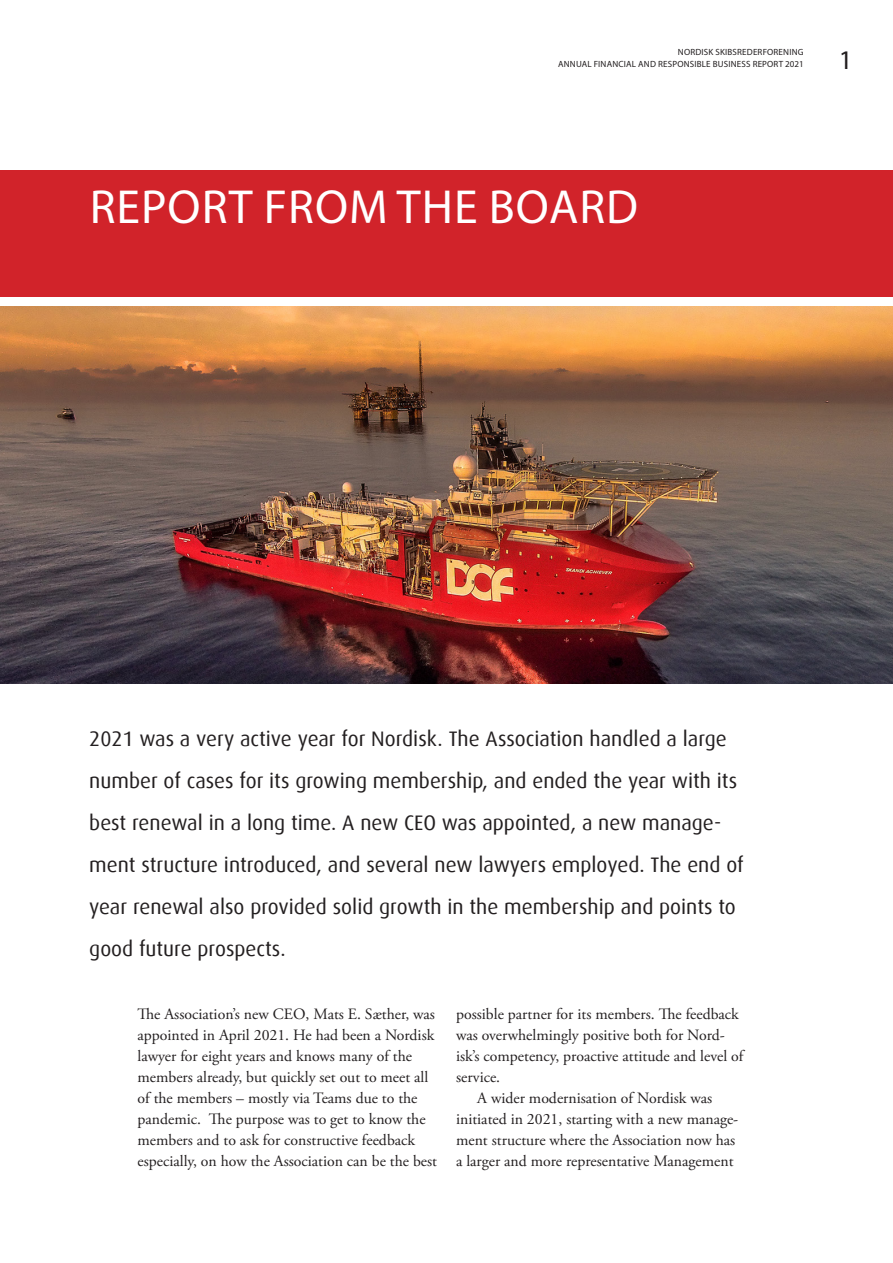
<style>
.page{position:relative;width:893px;height:1263px;background:#fff}
.page>*{position:absolute;margin:0;border:0;box-sizing:border-box;transform-origin:0 0}
._01-Tittel{font:48px "Myriad Pro";letter-spacing:.02em;color:#fff}
._00-Paginering{font:27px "Myriad Pro";color:#231f20}
._01-Ingress{font:21px/42px "Dax";color:#231f20}
._01-Brødtekst{font:15.75px/21px "Adobe Garamond Pro";color:#231f20}
._00-Dokumentinfo{font:9px "Myriad Pro";letter-spacing:.02em;color:#231f20}
</style>
<div class="page">
<img style="left:1px;top:307px;width:892px;height:376px">
<div style="left:0;top:170px;width:893px;height:127px;background:#d1232a"></div>
<p class="_00-Dokumentinfo" style="left:678px;top:47px;width:127px">NORDISK SKIBSREDERFORENING</p>
<p class="_00-Dokumentinfo" style="left:558px;top:59px;width:247px">ANNUAL FINANCIAL AND RESPONSIBLE BUSINESS REPORT 2021</p>
<p class="_00-Paginering" style="left:839px;top:44px;width:15px">1</p>
<p class="_01-Tittel" style="left:90px;top:177px;width:550px">REPORT FROM THE BOARD</p>
<p class="_01-Ingress" style="left:89px;top:718px;width:656px">2021 was a very active year for Nordisk. The Association handled a large number of cases for its growing membership, and ended the year with its best renewal in a long time. A new CEO was appointed, a new manage&shy;ment structure introduced, and several new lawyers employed. The end of year renewal also provided solid growth in the membership and points to good future prospects.</p>
<p class="_01-Brødtekst" style="left:138px;top:1004px;width:301px">The Association’s new CEO, Mats E. Sæther, was appointed in April 2021. He had been a Nordisk lawyer for eight years and knows many of the members already, but quickly set out to meet all of the members – mostly via Teams due to the pandemic. The purpose was to get to know the members and to ask for constructive feedback especially, on how the Association can be the best</p>
<p class="_01-Brødtekst" style="left:456px;top:1004px;width:289px">possible partner for its members. The feedback was overwhelmingly positive both for Nord&shy;isk’s competency, proactive attitude and level of service.</p>
<p class="_01-Brødtekst" style="left:456px;top:1088px;width:284px;text-align:center">A wider modernisation of Nordisk was initiated in 2021, starting with a new manage&shy;ment structure where the Association now has a larger and more representative Management</p>
</div>
